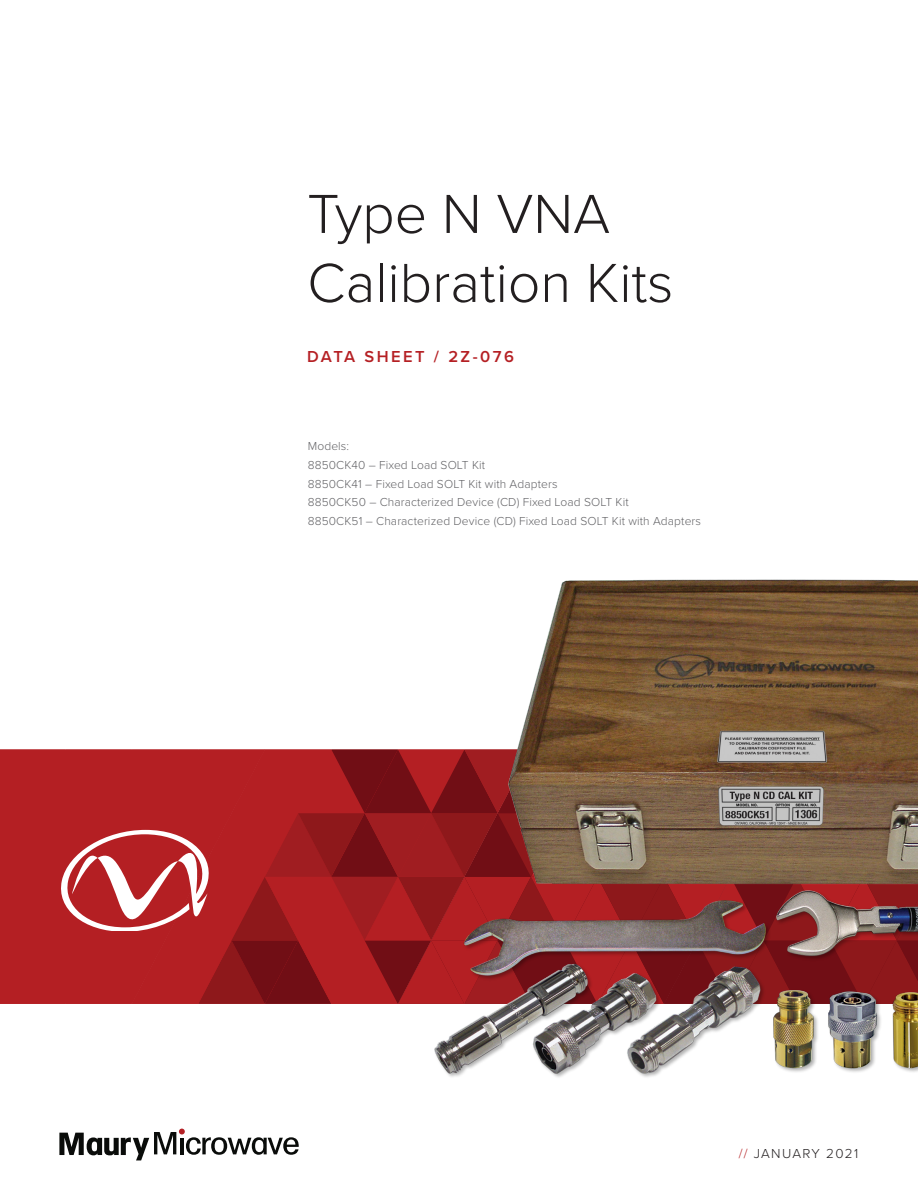
<style>
.page{position:relative;width:918px;height:1188px;background:#fff}
.page>*{position:absolute;margin:0;border:0;box-sizing:border-box;transform-origin:0 0}
.New_Cover_Headline{font:300 57px/69px "Proxima Nova";color:#231f20}
.New_Cover_Subhead{font:600 16.5px "Proxima Nova";letter-spacing:.15em;color:#b52024}
.New_Body_Text{font:300 13.5px "Proxima Nova";letter-spacing:.1em;color:#231f20}
.New_Cv_Model_List{font:300 12px "Proxima Nova";letter-spacing:.01em;color:#636366}
.s1{color:#b52024}
</style>
<div class="page">
<svg style="left:0;top:750px;width:433px;height:254px;background:#ab2529"></svg>
<svg style="left:59px;top:1129px;width:240px;height:31px"></svg>
<img style="left:433px;top:579px;width:485px;height:498px">
<p class="New_Cover_Headline" style="left:307px;top:176px;width:368px">Type N VNA<br>Calibration Kits</p>
<p class="New_Cover_Subhead" style="left:307px;top:344px;width:208px">DATA SHEET / 2Z-076</p>
<p class="New_Cv_Model_List" style="left:308px;top:437px;width:43px">Models:</p>
<p class="New_Cv_Model_List" style="left:308px;top:456px;width:179px">8850CK40 – Fixed Load SOLT Kit</p>
<p class="New_Cv_Model_List" style="left:308px;top:475px;width:251px">8850CK41 – Fixed Load SOLT Kit with Adapters</p>
<p class="New_Cv_Model_List" style="left:308px;top:493px;width:322px">8850CK50 – Characterized Device (CD) Fixed Load SOLT Kit</p>
<p class="New_Cv_Model_List" style="left:308px;top:512px;width:395px">8850CK51 – Characterized Device (CD) Fixed Load SOLT Kit with Adapters</p>
<p class="New_Body_Text" style="left:739px;top:1143px;width:121px"><span class="s1">//</span> JANUARY 2021</p>
</div>
